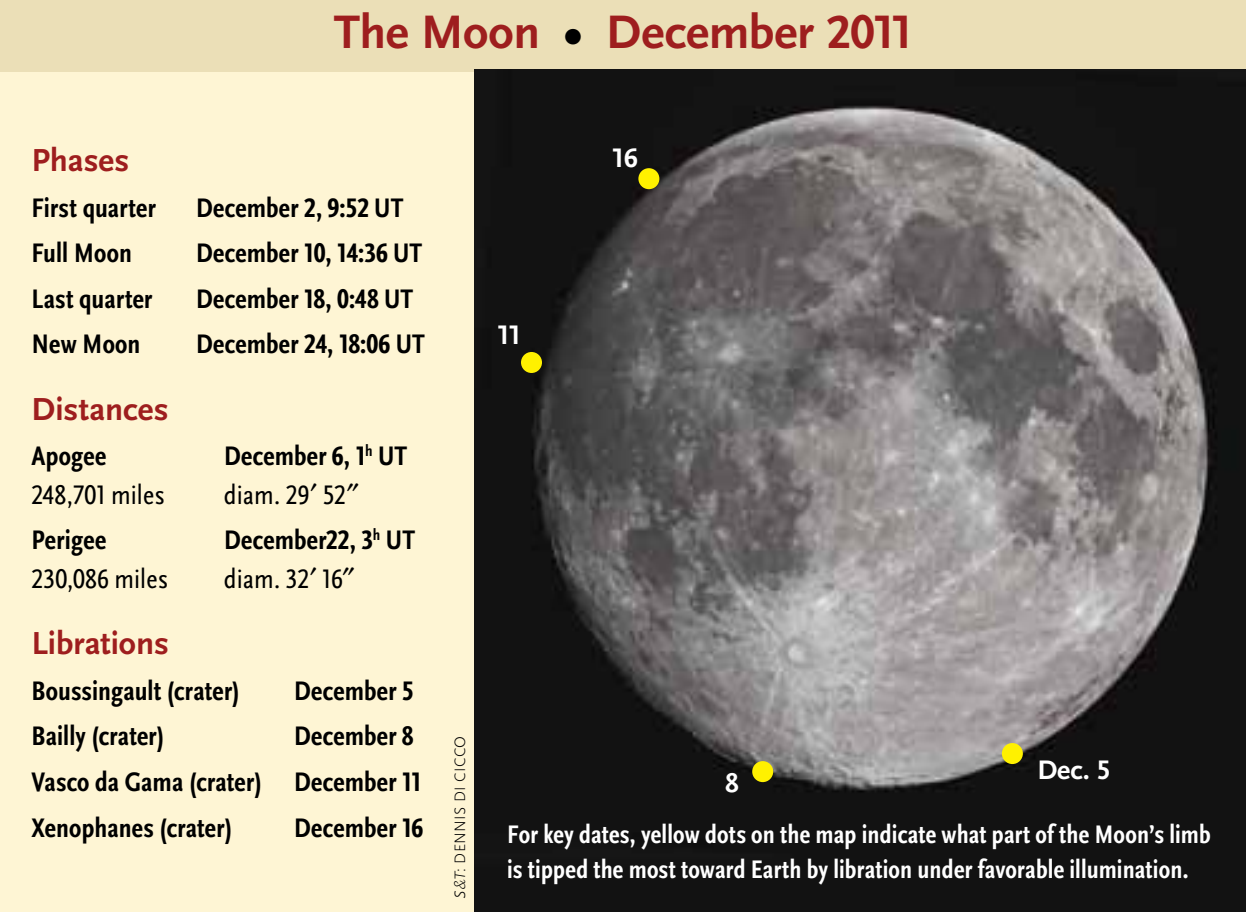
<style>
.page{position:relative;width:1246px;height:912px;background:#fff}
.page>*{position:absolute;margin:0;border:0;box-sizing:border-box;transform-origin:0 0}
.t1{font:700 49px "Scala Sans OT";letter-spacing:-.01em;color:#9e1e1e}
.t2{font:700 33.25px "Scala Sans OT";color:#9e1e1e}
.t3{font:700 condensed 28px/45.5px "Scala Sans OT";letter-spacing:.01em;color:#000}
.t4{font:condensed 28px "Scala Sans OT";letter-spacing:.01em;color:#000}
.t5{font:700 28px "Scala Sans OT";color:#fff}
.t6{font:700 condensed 26.6px/35px "Scala Sans OT";letter-spacing:.005em;color:#fff}
.t7{font:300 15.75px "Scala Sans OT";letter-spacing:.025em;color:#000}
.s1{color:#000}
.s2{font-style:italic}
</style>
<div class="page">
<div style="left:0;top:67px;width:1246px;height:844px;background:#fef5d4"></div>
<div style="left:0;top:0;width:1246px;height:71px;background:#ebdfb7"></div>
<img style="left:475px;top:70px;width:771px;height:841px">
<div style="left:752px;top:761px;width:21px;height:21px;background:#fff100;border-radius:50%"></div>
<div style="left:521px;top:352px;width:21px;height:21px;background:#fff100;border-radius:50%"></div>
<div style="left:638px;top:168px;width:21px;height:21px;background:#fff100;border-radius:50%"></div>
<div style="left:1002px;top:743px;width:21px;height:21px;background:#fff100;border-radius:50%"></div>
<h1 class="t1" style="left:334px;top:5px;width:580px">The Moon <span class="s1">•</span> December 2011</h1>
<p class="t2" style="left:32px;top:141px;width:99px">Phases</p>
<p class="t3" style="left:32px;top:185px;width:126px">First quarter</p>
<p class="t3" style="left:196px;top:185px;width:209px">December 2, 9:52 UT</p>
<p class="t3" style="left:32px;top:231px;width:102px">Full Moon</p>
<p class="t3" style="left:196px;top:231px;width:228px">December 10, 14:36 UT</p>
<p class="t3" style="left:32px;top:276px;width:122px">Last quarter</p>
<p class="t3" style="left:196px;top:276px;width:219px">December 18, 0:48 UT</p>
<p class="t3" style="left:32px;top:322px;width:111px">New Moon</p>
<p class="t3" style="left:196px;top:322px;width:230px">December 24, 18:06 UT</p>
<p class="t2" style="left:32px;top:390px;width:139px">Distances</p>
<p class="t3" style="left:32px;top:434px;width:76px">Apogee</p>
<p class="t3" style="left:224px;top:434px;width:185px">December 6, 1<sup>h</sup> UT</p>
<p class="t4" style="left:31px;top:479px;width:135px">248,701 miles</p>
<p class="t4" style="left:224px;top:479px;width:123px">diam. 29 52</p>
<p class="t3" style="left:32px;top:518px;width:76px">Perigee</p>
<p class="t3" style="left:224px;top:518px;width:193px">December22, 3<sup>h</sup> UT</p>
<p class="t4" style="left:31px;top:563px;width:138px">230,086 miles</p>
<p class="t4" style="left:224px;top:563px;width:120px">diam. 32 16</p>
<p class="t2" style="left:32px;top:624px;width:139px">Librations</p>
<p class="t3" style="left:32px;top:668px;width:210px">Boussingault (crater)</p>
<p class="t3" style="left:294px;top:668px;width:121px">December 5</p>
<p class="t3" style="left:32px;top:714px;width:134px">Bailly (crater)</p>
<p class="t3" style="left:32px;top:714px;width:391px;text-indent:262px">December 8<br>Vasco da Gama (crater) December 11<br>Xenophanes (crater)</p>
<p class="t3" style="left:294px;top:805px;width:131px">December 16</p>
<p class="t7" style="left:451px;top:898px;width:164px;rotate:-90deg"><span class="s2">S&amp;T</span>: Dennis di CicCo</p>
<p class="t5" style="left:498px;top:319px;width:24px">11</p>
<p class="t5" style="left:612px;top:142px;width:27px">16</p>
<p class="t5" style="left:725px;top:766px;width:15px">8</p>
<p class="t5" style="left:1037px;top:754px;width:75px">Dec. 5</p>
<p class="t6" style="left:507px;top:817px;width:705px">For key dates, yellow dots on the map indicate what part of the Moon’s limb is tipped the most toward Earth by libration under favorable illumination.</p>
</div>
